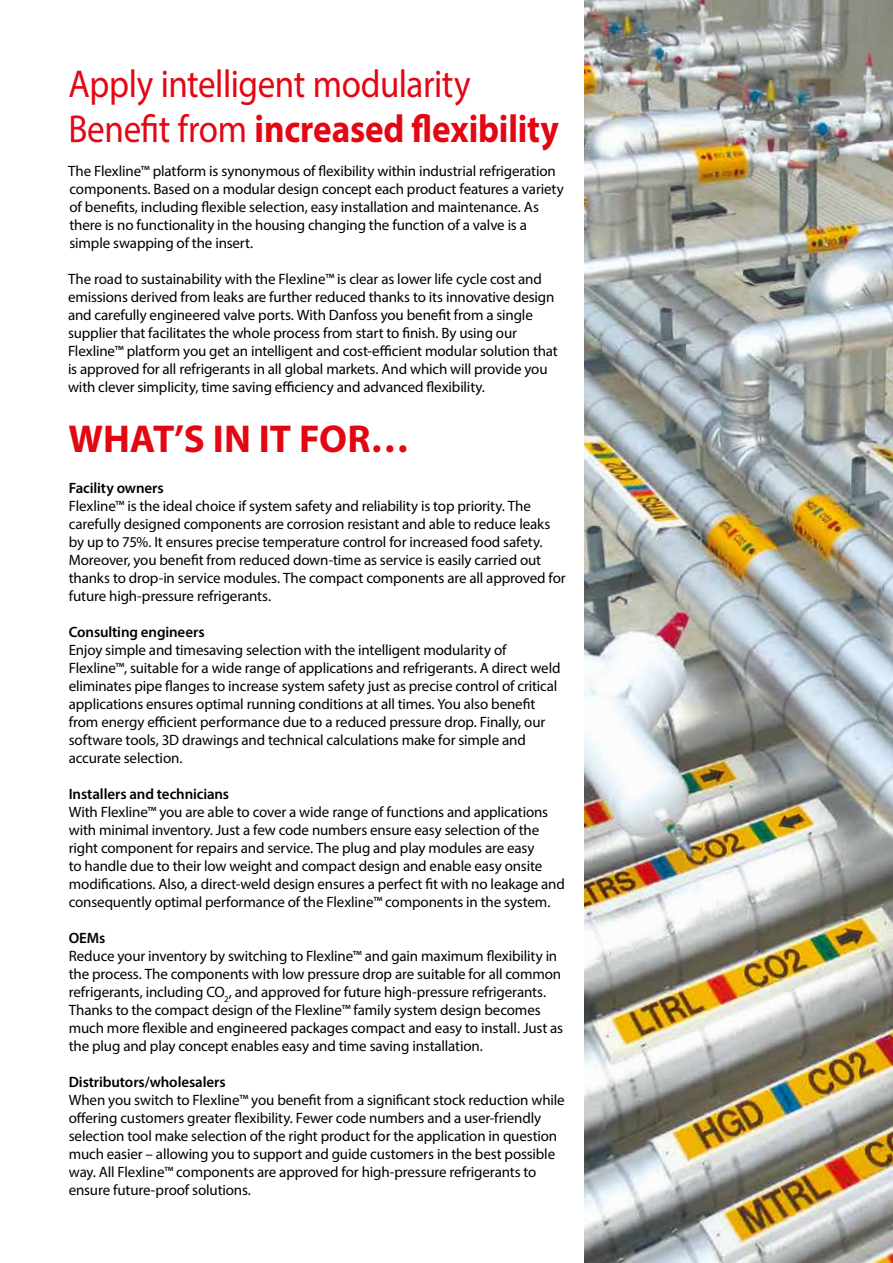
<style>
.page{position:relative;width:893px;height:1263px;background:#fff}
.page>*{position:absolute;margin:0;border:0;box-sizing:border-box;transform-origin:0 0}
.t1{font:39px/45px "Myriad Pro";letter-spacing:-.015em;color:#e30613;scale:.9 1}
.t2{font:700 39px "Myriad Pro";color:#e30613}
.t3{font:15px/18px "Myriad Pro";letter-spacing:-.01em;color:#000}
.t4{font:600 15px "Myriad Pro";letter-spacing:-.01em;color:#000}
.s1{font-weight:700}
</style>
<div class="page">
<img style="left:585px;top:0;width:308px;height:1263px">
<h1 class="t1" style="left:68px;top:61px;width:546px">Apply intelligent modularity<br>Benefit from <span class="s1">increased flexibility</span></h1>
<p class="t3" style="left:68px;top:162px;width:497px">The Flexline™ platform is synonymous of flexibility within industrial refrigeration components. Based on a modular design concept each product features a variety of benefits, including flexible selection, easy installation and maintenance. As there is no functionality in the housing changing the function of a valve is a simple swapping of the insert.</p>
<p class="t3" style="left:68px;top:270px;width:491px">The road to sustainability with the Flexline™ is clear as lower life cycle cost and emissions derived from leaks are further reduced thanks to its innovative design and carefully engineered valve ports. With Danfoss you benefit from a single supplier that facilitates the whole process from start to finish. By using our Flexline™ platform you get an intelligent and cost-efficient modular solution that is approved for all refrigerants in all global markets. And which will provide you with clever simplicity, time saving efficiency and advanced flexibility.</p>
<h1 class="t2" style="left:68px;top:414px;width:343px">WHAT’S IN IT FOR…</h1>
<p class="t4" style="left:69px;top:478px;width:97px">Facility owners</p>
<p class="t3" style="left:69px;top:497px;width:499px">Flexline™ is the ideal choice if system safety and reliability is top priority. The carefully designed components are corrosion resistant and able to reduce leaks by up to 75%. It ensures precise temperature control for increased food safety.<br>Moreover, you benefit from reduced down-time as service is easily carried out thanks to drop-in service modules. The compact components are all approved for future high-pressure refrigerants.</p>
<p class="t4" style="left:69px;top:622px;width:137px">Consulting engineers</p>
<p class="t3" style="left:69px;top:641px;width:493px">Enjoy simple and timesaving selection with the intelligent modularity of Flexline™, suitable for a wide range of applications and refrigerants. A direct weld eliminates pipe flanges to increase system safety just as precise control of critical applications ensures optimal running conditions at all times. You also benefit from energy efficient performance due to a reduced pressure drop. Finally, our software tools, 3D drawings and technical calculations make for simple and accurate selection.</p>
<p class="t4" style="left:69px;top:784px;width:162px">Installers and technicians</p>
<p class="t3" style="left:69px;top:803px;width:498px">With Flexline™ you are able to cover a wide range of functions and applications with minimal inventory. Just a few code numbers ensure easy selection of the right component for repairs and service. The plug and play modules are easy<br>to handle due to their low weight and compact design and enable easy onsite modifications. Also, a direct-weld design ensures a perfect fit with no leakage and consequently optimal performance of the Flexline™ components in the system.</p>
<p class="t4" style="left:69px;top:928px;width:38px">OEMs</p>
<p class="t3" style="left:69px;top:947px;width:496px">Reduce your inventory by switching to Flexline™ and gain maximum flexibility in the process. The components with low pressure drop are suitable for all common refrigerants, including CO<sub>2</sub>, and approved for future high-pressure refrigerants.<br>Thanks to the compact design of the Flexline™ family system design becomes much more flexible and engineered packages compact and easy to install. Just as the plug and play concept enables easy and time saving installation.</p>
<p class="t4" style="left:69px;top:1072px;width:158px">Distributors/wholesalers</p>
<p class="t3" style="left:69px;top:1091px;width:497px">When you switch to Flexline™ you benefit from a significant stock reduction while offering customers greater flexibility. Fewer code numbers and a user-friendly selection tool make selection of the right product for the application in question much easier – allowing you to support and guide customers in the best possible way. All Flexline™ components are approved for high-pressure refrigerants to ensure future-proof solutions.</p>
</div>
